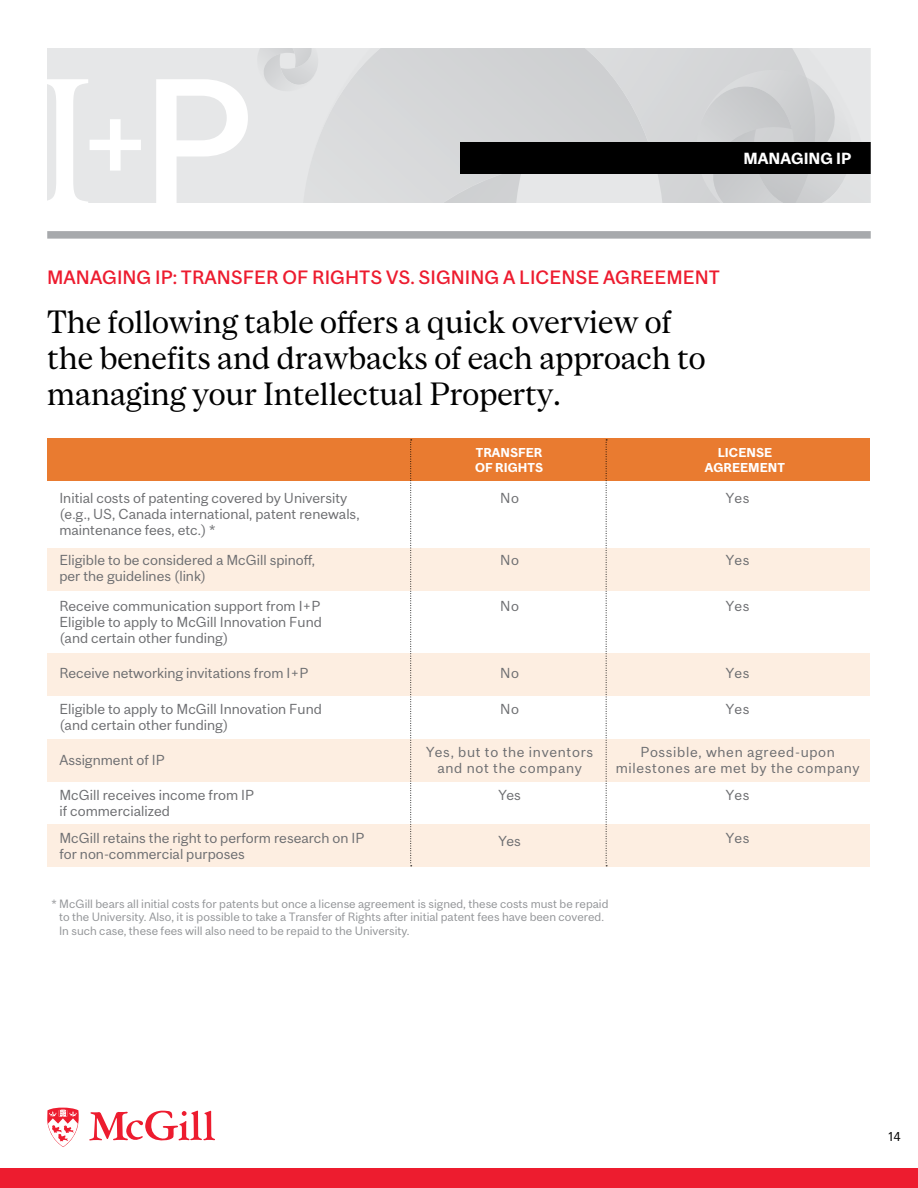
<style>
.page{position:relative;width:918px;height:1188px;background:#fff}
.page>*{position:absolute;margin:0;border:0;box-sizing:border-box;transform-origin:0 0}
.t1{font:30px/36px "Mc Gill Serif";letter-spacing:-.005em;color:#000}
.t2{font:500 18px "Mc Gill Sans";color:#ed1c2f}
.t3{font:700 15px "Mc Gill Sans";color:#fff}
.t4{font:13.5px/16.2px "Mc Gill Sans";color:#6d6e71}
.t5{font:13.5px/16.2px "Mc Gill Sans";letter-spacing:.05em;color:#6d6e71;text-align:center}
.t6{font:700 12px/15px "Mc Gill Sans";color:#fff}
.t7{font:12px "Mc Gill Sans";color:#000}
.t8{font:11.25px/13.5px "Mc Gill Sans";color:#939598}
</style>
<div class="page">
<div style="left:47px;top:47px;width:825px;height:156px;background:#e6e7e8"></div>
<svg style="left:317px;top:47px;width:500px;height:156px"></svg>
<div style="left:0;top:1169px;width:918px;height:19px;background:#ed1c2f"></div>
<svg style="left:257px;top:47px;width:62px;height:44px"></svg>
<svg style="left:696px;top:70px;width:150px;height:133px"></svg>
<svg style="left:47px;top:79px;width:94px;height:124px"></svg>
<svg style="left:156px;top:79px;width:92px;height:124px"></svg>
<div style="left:47px;top:231px;width:824px;height:8px;background:#a7a9ac"></div>
<svg style="left:89px;top:1110px;width:126px;height:31px"></svg>
<svg style="left:47px;top:1108px;width:32px;height:39px"></svg>
<div style="left:460px;top:142px;width:412px;height:32px;background:#000"></div>
<div style="left:48px;top:438px;width:822px;height:43px;background:#e97b30"></div>
<div style="left:48px;top:548px;width:822px;height:42px;background:#fdeee1"></div>
<div style="left:48px;top:653px;width:822px;height:43px;background:#fdeee1"></div>
<div style="left:48px;top:739px;width:822px;height:43px;background:#fdeee1"></div>
<div style="left:48px;top:824px;width:822px;height:43px;background:#fdeee1"></div>
<svg style="left:606px;top:440px;width:1px;height:426px"></svg>
<svg style="left:410px;top:440px;width:2px;height:426px"></svg>
<p class="t3" style="left:744px;top:149px;width:109px">MANAGING IP</p>
<h2 class="t2" style="left:47px;top:266px;width:674px">MANAGING IP: TRANSFER OF RIGHTS VS. SIGNING A LICENSE AGREEMENT</h2>
<h1 class="t1" style="left:47px;top:304px;width:660px">The following table offers a quick overview of the benefits and drawbacks of each approach to managing your Intellectual Property.</h1>
<p class="t4" style="left:59px;top:490px;width:302px">Initial costs of patenting covered by University<br>g.e( ., US, Canada international, patent renewals, maintenance fees, etc *(.</p>
<p class="t4" style="left:59px;top:552px;width:257px">Eligible to be considered a McGill spinoff, per the guidelines (link(</p>
<p class="t4" style="left:59px;top:598px;width:264px;text-align:justify">Receive communication support from +I P Eligible to apply to McGill Innovation Fund (and certain other funding(</p>
<p class="t4" style="left:59px;top:665px;width:250px">Receive networking invitations from +I P</p>
<p class="t4" style="left:59px;top:700px;width:264px">Eligible to apply to McGill Innovation Fund (and certain other funding(</p>
<p class="t4" style="left:59px;top:752px;width:107px">Assignment of IP</p>
<p class="t4" style="left:59px;top:787px;width:196px">McGill receives income from IP if commercialized</p>
<p class="t4" style="left:59px;top:830px;width:306px">McGill retains the right to perform research on IP for non-commercial purposes</p>
<p class="t6" style="left:475px;top:445px;width:69px">TRANSFER<br>OF RIGHTS</p>
<p class="t6" style="left:705px;top:445px;width:82px;text-align:center">LICENSE<br>AGREEMENT</p>
<p class="t4" style="left:500px;top:490px;width:20px">No</p>
<p class="t4" style="left:500px;top:552px;width:20px">No</p>
<p class="t4" style="left:500px;top:598px;width:20px">No</p>
<p class="t4" style="left:500px;top:665px;width:20px">No</p>
<p class="t4" style="left:500px;top:700px;width:20px">No</p>
<p class="t5" style="left:426px;top:744px;width:168px">Yes, but to the inventors and not the company</p>
<p class="t4" style="left:499px;top:787px;width:24px">Yes</p>
<p class="t4" style="left:499px;top:833px;width:24px">Yes</p>
<p class="t4" style="left:726px;top:490px;width:25px">Yes</p>
<p class="t4" style="left:726px;top:552px;width:25px">Yes</p>
<p class="t4" style="left:726px;top:598px;width:25px">Yes</p>
<p class="t4" style="left:726px;top:665px;width:25px">Yes</p>
<p class="t4" style="left:726px;top:700px;width:25px">Yes</p>
<p class="t5" style="left:616px;top:744px;width:246px">Possible, when agreed-upon milestones are met by the company</p>
<p class="t4" style="left:726px;top:787px;width:25px">Yes</p>
<p class="t4" style="left:726px;top:830px;width:25px">Yes</p>
<p class="t8" style="left:59px;top:897px;width:551px;text-indent:-8px">* McGill bears all initial costs for patents but once a license agreement is signed, these costs must be repaid to the University. Also it, is possible to take a Transfer of Rights after initial patent fees have been covered.<br>In such case, these fees will also need to be repaid to the University.</p>
<p class="t7" style="left:889px;top:1129px;width:14px">14</p>
</div>
